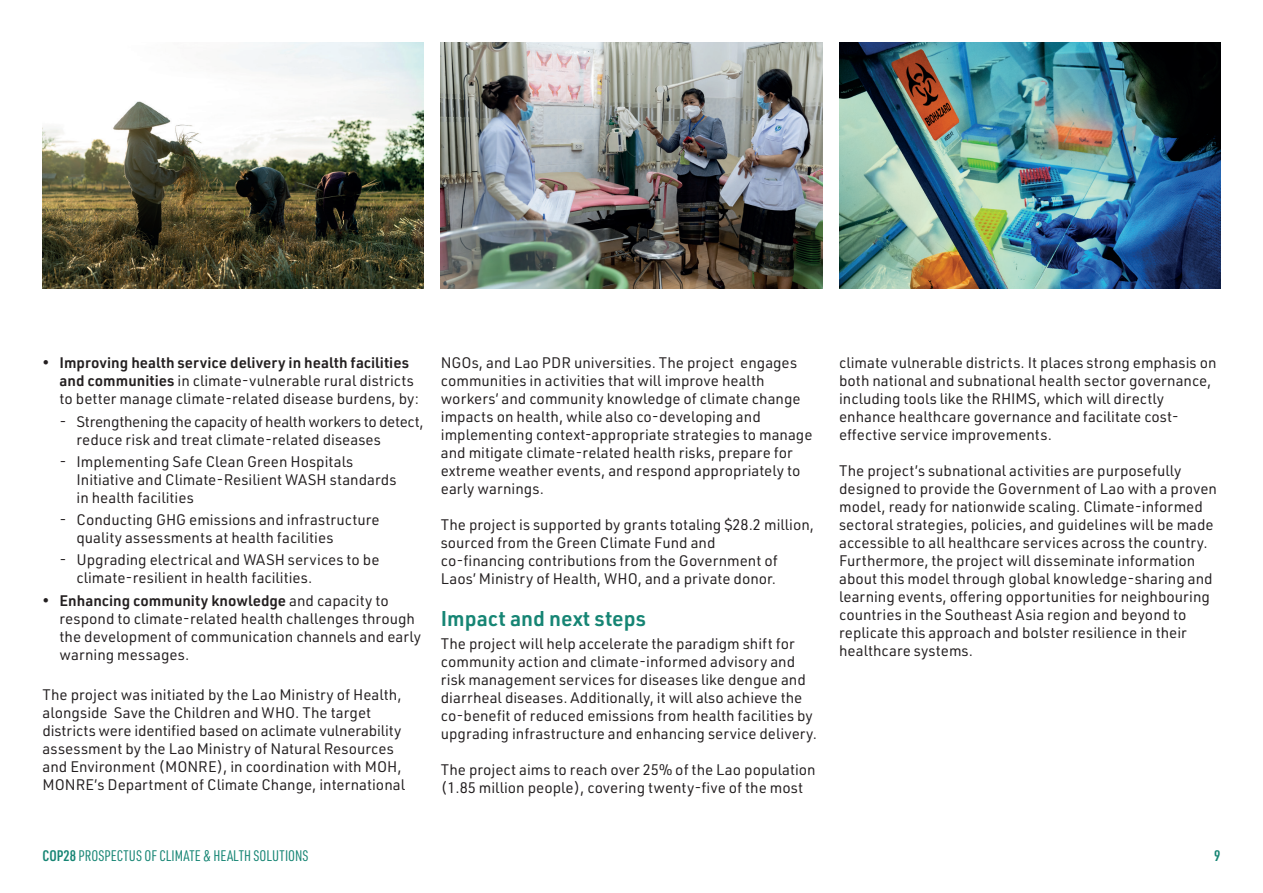
<style>
.page{position:relative;width:1263px;height:893px;background:#fff}
.page>*{position:absolute;margin:0;border:0;box-sizing:border-box;transform-origin:0 0}
.t1{font:600 21px "URWDIN";color:#168574}
.t2{font:15px/18px "URWDIN";color:#231f20}
.t3{font:15px "URWDIN Cond";letter-spacing:.005em;color:#168574}
.t4{font:600 15px "URWDIN Cond";color:#168574}
.s1{font-weight:600}
</style>
<div class="page">
<img style="left:43px;top:43px;width:381px;height:245px">
<img style="left:441px;top:43px;width:381px;height:245px">
<img style="left:839px;top:43px;width:381px;height:245px">
<p class="t2" style="left:60px;top:354px;width:361px;text-indent:-17px">• <span class="s1">Improving health service delivery in health facilities and communities</span> in climate-vulnerable rural districts to better manage climate-related disease burdens, by:</p>
<p class="t2" style="left:77px;top:412px;width:349px;text-indent:-17px">- Strengthening the capacity of health workers to detect, reduce risk and treat climate-related diseases</p>
<p class="t2" style="left:77px;top:452px;width:321px;text-indent:-17px">- Implementing Safe Clean Green Hospitals<br>Initiative and Climate-Resilient WASH standards in health facilities</p>
<p class="t2" style="left:77px;top:510px;width:305px;text-indent:-17px">- Conducting GHG emissions and infrastructure quality assessments at health facilities</p>
<p class="t2" style="left:77px;top:551px;width:305px;text-indent:-17px">- Upgrading electrical and WASH services to be climate-resilient in health facilities.</p>
<p class="t2" style="left:60px;top:591px;width:363px;text-indent:-17px">• <span class="s1">Enhancing community knowledge</span> and capacity to respond to climate-related health challenges through the development of communication channels and early warning messages.</p>
<p class="t2" style="left:43px;top:685px;width:364px">The project was initiated by the Lao Ministry of Health, alongside Save the Children and WHO. The target districts were identified based on aclimate vulnerability assessment by the Lao Ministry of Natural Resources and Environment (MONRE), in coordination with MOH, MONRE’s Department of Climate Change, international</p>
<p class="t2" style="left:441px;top:354px;width:373px">NGOs, and Lao PDR universities. The project engages communities in activities that will improve health workers’ and community knowledge of climate change impacts on health, while also co-developing and implementing context-appropriate strategies to manage and mitigate climate-related health risks, prepare for extreme weather events, and respond appropriately to early warnings.</p>
<p class="t2" style="left:441px;top:516px;width:375px">The project is supported by grants totaling $28.2 million, sourced from the Green Climate Fund and<br>co-financing contributions from the Government of Laos’ Ministry of Health, WHO, and a private donor.</p>
<h1 class="t1" style="left:441px;top:605px;width:207px">Impact and next steps</h1>
<p class="t2" style="left:441px;top:634px;width:378px">The project will help accelerate the paradigm shift for community action and climate-informed advisory and risk management services for diseases like dengue and diarrheal diseases. Additionally, it will also achieve the co-benefit of reduced emissions from health facilities by upgrading infrastructure and enhancing service delivery.</p>
<p class="t2" style="left:441px;top:760px;width:376px">The project aims to reach over 25% of the Lao population (1.85 million people), covering twenty-five of the most</p>
<p class="t2" style="left:839px;top:354px;width:379px">climate vulnerable districts. It places strong emphasis on both national and subnational health sector governance, including tools like the RHIMS, which will directly enhance healthcare governance and facilitate cost&shy;effective service improvements.</p>
<p class="t2" style="left:839px;top:462px;width:379px">The project’s subnational activities are purposefully designed to provide the Government of Lao with a proven model, ready for nationwide scaling. Climate-informed sectoral strategies, policies, and guidelines will be made accessible to all healthcare services across the country.<br>Furthermore, the project will disseminate information about this model through global knowledge-sharing and learning events, offering opportunities for neighbouring countries in the Southeast Asia region and beyond to replicate this approach and bolster resilience in their healthcare systems.</p>
<p class="t3" style="left:43px;top:846px;width:268px"><span class="s1">COP28</span> PROSPECTUS OF CLIMATE &amp; HEALTH SOLUTIONS</p>
<p class="t4" style="left:1214px;top:846px;width:8px">9</p>
</div>
